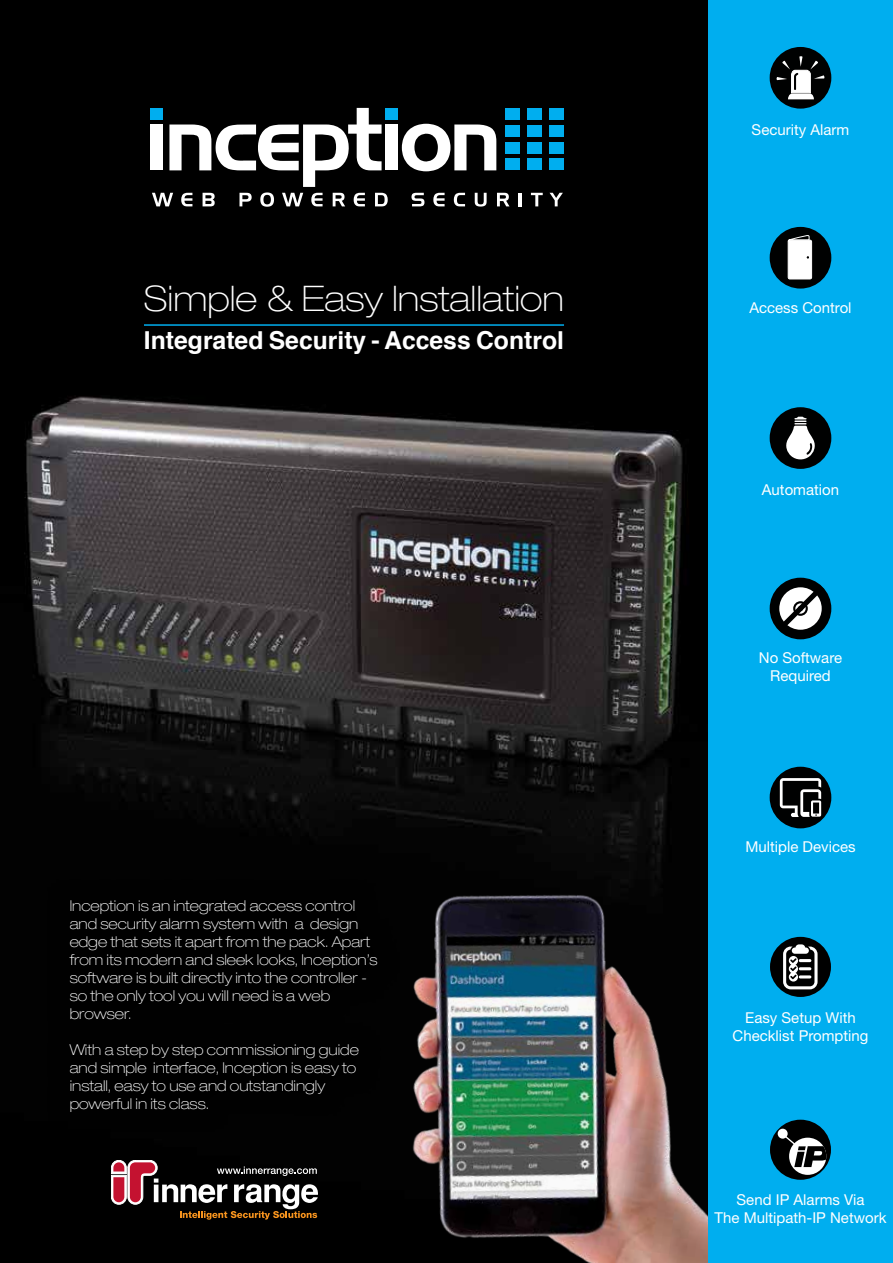
<style>
.page{position:relative;width:893px;height:1263px;background:#fff}
.page>*{position:absolute;margin:0;border:0;box-sizing:border-box;transform-origin:0 0}
.t1{font:100 expanded 35.25px "Helvetica Neue LT Pro";color:#fff}
.t2{font:700 24.75px "Helvetica";color:#fff}
.t3{font:100 expanded 15px/18px "Helvetica Neue LT Pro";color:#fff}
.t4{font:15px/18px "Helvetica Neue LT Pro";color:#fff;text-align:center}
</style>
<div class="page">
<img style="left:0;top:0;width:708px;height:1263px">
<img style="left:253px;top:843px;width:455px;height:420px">
<div style="left:153px;top:111px;width:432px;height:118px;background:#000"></div>
<div style="left:150px;top:125px;width:12px;height:45px;background:#fff"></div>
<div style="left:385px;top:125px;width:13px;height:45px;background:#fff"></div>
<svg style="left:402px;top:124px;width:94px;height:47px"></svg>
<div style="left:505px;top:108px;width:14px;height:12px;background:#00aeef"></div>
<div style="left:527px;top:108px;width:14px;height:12px;background:#00aeef"></div>
<div style="left:549px;top:108px;width:14px;height:12px;background:#00aeef"></div>
<div style="left:505px;top:125px;width:14px;height:12px;background:#00aeef"></div>
<div style="left:527px;top:125px;width:14px;height:12px;background:#00aeef"></div>
<div style="left:549px;top:125px;width:14px;height:12px;background:#00aeef"></div>
<div style="left:505px;top:142px;width:14px;height:12px;background:#00aeef"></div>
<div style="left:527px;top:142px;width:14px;height:12px;background:#00aeef"></div>
<div style="left:549px;top:142px;width:14px;height:12px;background:#00aeef"></div>
<div style="left:505px;top:159px;width:14px;height:11px;background:#00aeef"></div>
<div style="left:527px;top:159px;width:14px;height:11px;background:#00aeef"></div>
<div style="left:549px;top:159px;width:14px;height:11px;background:#00aeef"></div>
<svg style="left:152px;top:108px;width:236px;height:99px"></svg>
<svg style="left:411px;top:193px;width:13px;height:13px"></svg>
<svg style="left:433px;top:193px;width:12px;height:13px"></svg>
<svg style="left:454px;top:193px;width:11px;height:13px"></svg>
<svg style="left:475px;top:193px;width:12px;height:14px"></svg>
<svg style="left:497px;top:193px;width:12px;height:13px"></svg>
<svg style="left:519px;top:193px;width:3px;height:13px"></svg>
<svg style="left:531px;top:193px;width:12px;height:13px"></svg>
<svg style="left:550px;top:193px;width:13px;height:13px"></svg>
<div style="left:150px;top:108px;width:12px;height:11px;background:#00aeef"></div>
<div style="left:385px;top:108px;width:13px;height:11px;background:#00aeef"></div>
<div style="left:47px;top:878px;width:353px;height:257px;background:#000"></div>
<svg style="left:111px;top:1160px;width:207px;height:60px;background:#4e3d3a"></svg>
<div style="left:708px;top:0;width:185px;height:1263px;background:#00aeef"></div>
<div style="left:770px;top:47px;width:61px;height:62px;background:#000101;border-radius:50%"></div>
<svg style="left:776px;top:56px;width:49px;height:43px"></svg>
<div style="left:770px;top:937px;width:61px;height:60px;background:#000;border-radius:50%"></div>
<svg style="left:783px;top:944px;width:34px;height:45px"></svg>
<div style="left:770px;top:1120px;width:61px;height:60px;background:#000;border-radius:50%"></div>
<div style="left:778px;top:1129px;width:10px;height:10px;background:#fff;border-radius:50%"></div>
<svg style="left:789px;top:1138px;width:37px;height:37px"></svg>
<svg style="left:782px;top:1133px;width:44px;height:34px"></svg>
<div style="left:770px;top:227px;width:61px;height:62px;background:#000101;border-radius:50%"></div>
<svg style="left:787px;top:235px;width:23px;height:7px"></svg>
<div style="left:788px;top:240px;width:24px;height:39px;background:#fff;border-radius:2px"></div>
<div style="left:788px;top:240px;width:24px;height:39px;border:1px solid #fff;border-radius:2px"></div>
<div style="left:770px;top:407px;width:61px;height:62px;background:#000101;border-radius:50%"></div>
<svg style="left:786px;top:417px;width:29px;height:43px"></svg>
<div style="left:770px;top:578px;width:61px;height:61px;background:#000101;border-radius:50%"></div>
<svg style="left:772px;top:580px;width:57px;height:57px"></svg>
<div style="left:770px;top:767px;width:61px;height:61px;background:#000101;border-radius:50%"></div>
<svg style="left:780px;top:778px;width:41px;height:39px"></svg>
<hr style="left:144px;top:324px;width:420px;height:2px;background:#00aeef">
<h1 class="t1" style="left:144px;top:278px;width:421px">Simple &amp; Easy Installation</h1>
<h2 class="t2" style="left:144px;top:320px;width:421px">Integrated Security - Access Control</h2>
<p class="t3" style="left:70px;top:896px;width:309px">Inception is an integrated access control and security alarm system with a design edge that sets it apart from the pack. Apart from its modern and sleek looks, Inception’s software is built directly into the controller - so the only tool you will need is a web browser.</p>
<p class="t3" style="left:70px;top:1040px;width:291px">With a step by step commissioning guide and simple interface, Inception is easy to install, easy to use and outstandingly powerful in its class.</p>
<p class="t4" style="left:752px;top:120px;width:99px">Security Alarm</p>
<p class="t4" style="left:749px;top:298px;width:104px">Access Control</p>
<p class="t4" style="left:762px;top:480px;width:79px">Automation</p>
<p class="t4" style="left:759px;top:649px;width:85px">No Software<br>Required</p>
<p class="t4" style="left:745px;top:837px;width:112px">Multiple Devices</p>
<p class="t4" style="left:732px;top:1008px;width:137px">Easy Setup With<br>Checklist Prompting</p>
<p class="t4" style="left:714px;top:1190px;width:173px">Send IP Alarms Via<br>The Multipath-IP Network</p>
</div>
